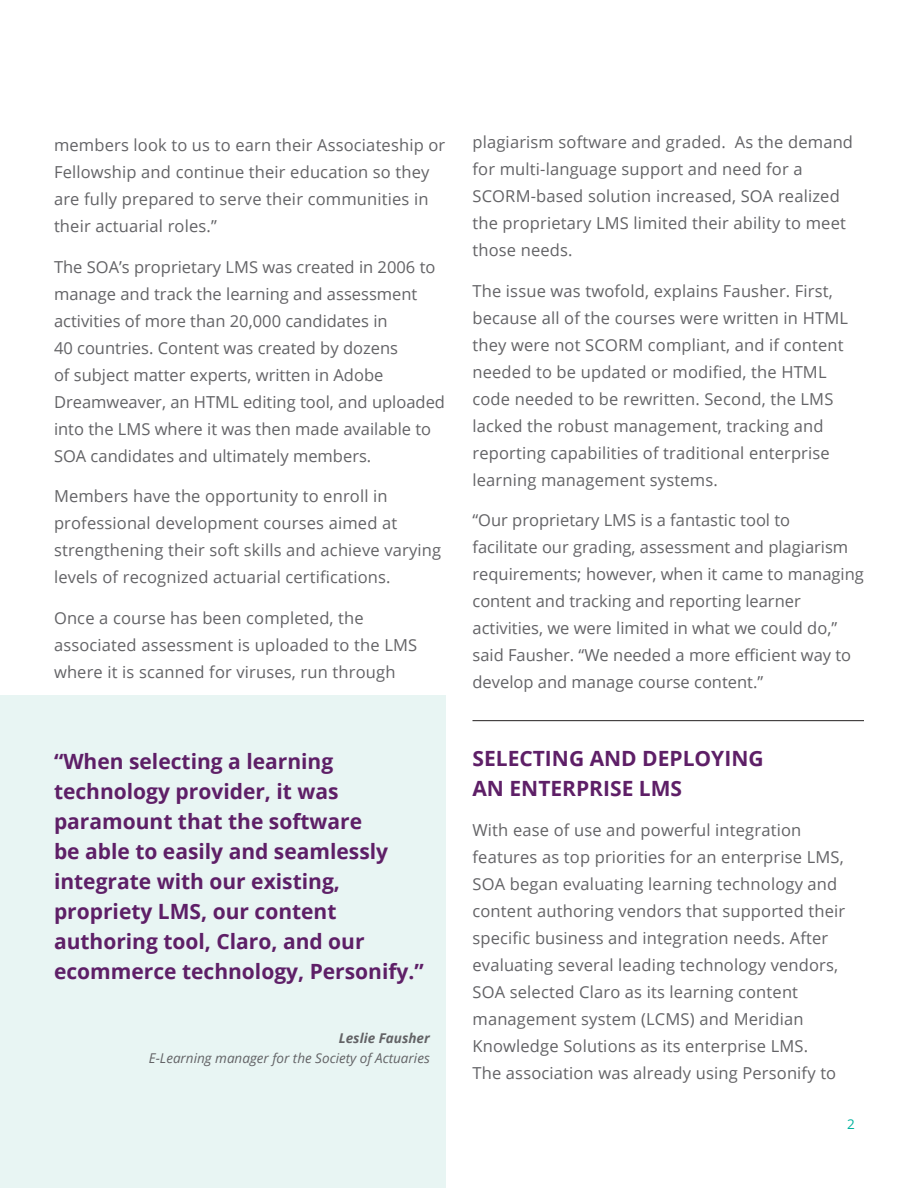
<style>
.page{position:relative;width:918px;height:1188px;background:#fff}
.page>*{position:absolute;margin:0;border:0;box-sizing:border-box;transform-origin:0 0}
.sub_head_purple_copy{font:700 21px/30px "Open Sans";color:#5e1f67}
.body_copy{font:700 21px/30px "Open Sans";color:#5e1f67}
.body_copy-2{font:16.5px/27px "Open Sans";letter-spacing:.01em;color:#636366}
.body_copy-3{font:italic 13.5px/19.5px "Open Sans";color:#636366;text-align:right}
.t1{font:13.5px "Open Sans";color:#00b29e}
.s1{font-weight:700}
</style>
<div class="page">
<hr style="left:472px;top:720px;width:392px;height:1px;background:#231f20">
<div style="left:0;top:696px;width:446px;height:492px;background:#e8f5f3"></div>
<p class="body_copy-2" style="left:54px;top:131px;width:393px">members look to us to earn their Associateship or Fellowship and continue their education so they are fully prepared to serve their communities in their actuarial roles.”</p>
<p class="body_copy-2" style="left:54px;top:253px;width:393px">The SOA’s proprietary LMS was created in 2006 to manage and track the learning and assessment activities of more than 20,000 candidates in<br>40 countries. Content was created by dozens<br>of subject matter experts, written in Adobe Dreamweaver, an HTML editing tool, and uploaded into the LMS where it was then made available to SOA candidates and ultimately members.</p>
<p class="body_copy-2" style="left:54px;top:482px;width:389px">Members have the opportunity to enroll in professional development courses aimed at strengthening their soft skills and achieve varying levels of recognized actuarial certifications.</p>
<p class="body_copy-2" style="left:54px;top:604px;width:365px">Once a course has been completed, the associated assessment is uploaded to the LMS where it is scanned for viruses, run through</p>
<p class="sub_head_purple_copy" style="left:54px;top:745px;width:371px">“When selecting a learning technology provider, it was paramount that the software<br>be able to easily and seamlessly integrate with our existing, propriety LMS, our content authoring tool, Claro, and our ecommerce technology, Personify.”</p>
<p class="body_copy-3" style="left:149px;top:1028px;width:282px"><span class="s1">Leslie Fausher<br></span>E-Learning manager for the Society of Actuaries</p>
<p class="body_copy-2" style="left:472px;top:128px;width:382px">plagiarism software and graded. As the demand for multi-language support and need for a SCORM-based solution increased, SOA realized the proprietary LMS limited their ability to meet those needs.</p>
<p class="body_copy-2" style="left:472px;top:277px;width:377px">The issue was twofold, explains Fausher. First, because all of the courses were written in HTML they were not SCORM compliant, and if content needed to be updated or modified, the HTML code needed to be rewritten. Second, the LMS lacked the robust management, tracking and reporting capabilities of traditional enterprise learning management systems.</p>
<p class="body_copy-2" style="left:472px;top:506px;width:393px">“Our proprietary LMS is a fantastic tool to<br>facilitate our grading, assessment and plagiarism requirements; however, when it came to managing content and tracking and reporting learner activities, we were limited in what we could do,” said Fausher. “We needed a more efficient way to develop and manage course content.”</p>
<p class="body_copy" style="left:472px;top:743px;width:293px">SELECTING AND DEPLOYING<br>AN ENTERPRISE LMS</p>
<p class="body_copy-2" style="left:472px;top:816px;width:374px">With ease of use and powerful integration features as top priorities for an enterprise LMS, SOA began evaluating learning technology and content authoring vendors that supported their specific business and integration needs. After evaluating several leading technology vendors, SOA selected Claro as its learning content management system (LCMS) and Meridian Knowledge Solutions as its enterprise LMS.<br>The association was already using Personify to</p>
<p class="t1" style="left:847px;top:1115px;width:9px">2</p>
</div>
